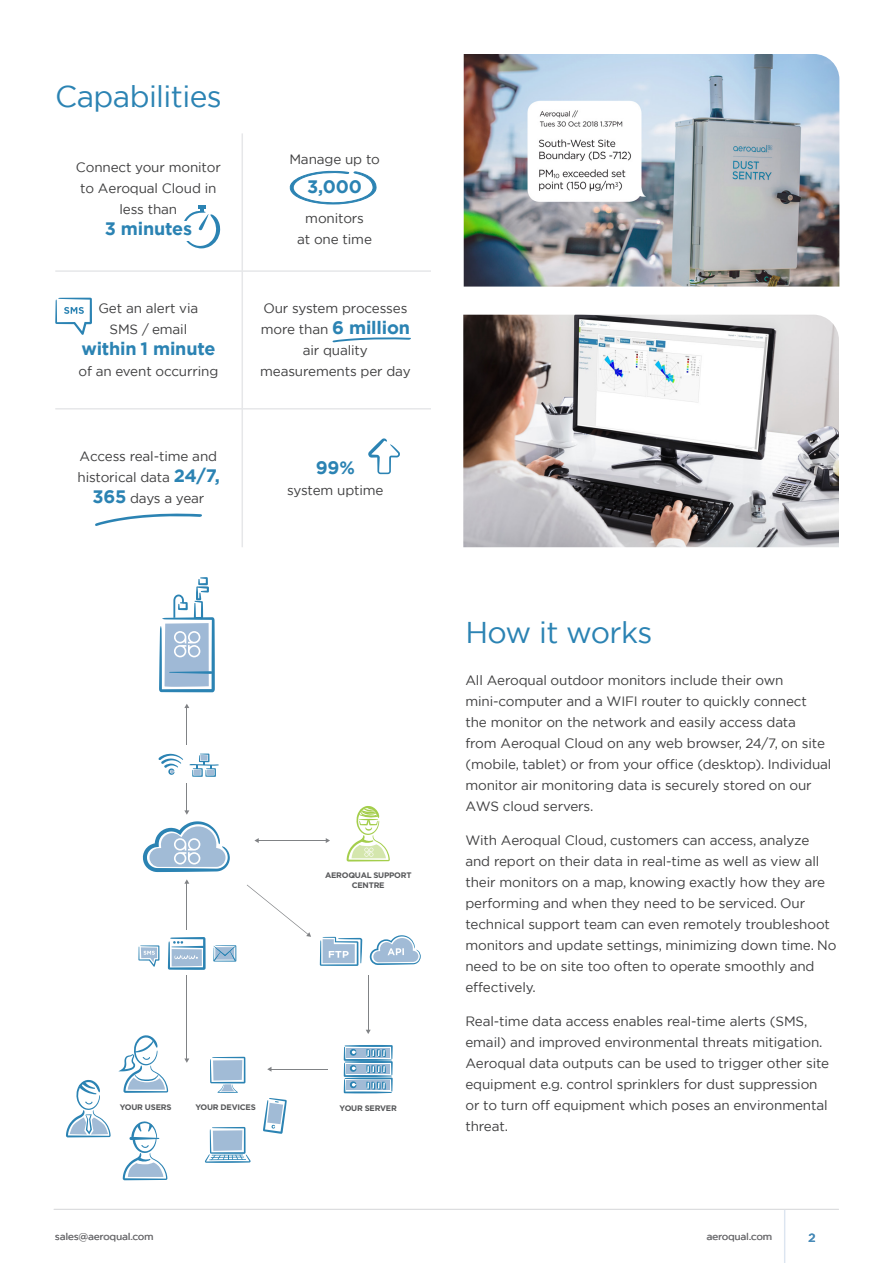
<style>
.page{position:relative;width:893px;height:1263px;background:#fff}
.page>*{position:absolute;margin:0;border:0;box-sizing:border-box;transform-origin:0 0}
.t1{font:30px "Gotham";letter-spacing:-.02em;color:#2b83b3}
.t2{font:700 18px "Gotham";letter-spacing:-.01em;color:#2b83b3}
.t3{font:13.5px/21px "Gotham";letter-spacing:-.01em;color:#3e3e3f;text-align:center}
.t4{font:500 12px "Gotham";color:#498bb8}
.t5{font:9.75px "Gotham";color:#69696c}
.t6{font:700 7.95px/9.6px "Gotham";letter-spacing:-.03em;color:#57585a;text-align:center}
.s1{font-weight:700;font-size:18px;color:#2b83b3}
</style>
<div class="page">
<hr style="left:186px;top:975px;width:1px;height:84px;background:#808285">
<svg style="left:184px;top:1058px;width:5px;height:5px"></svg>
<hr style="left:186px;top:883px;width:1px;height:47px;background:#808285">
<svg style="left:184px;top:879px;width:5px;height:5px"></svg>
<svg style="left:184px;top:784px;width:5px;height:31px"></svg>
<hr style="left:186px;top:707px;width:1px;height:38px;background:#808285">
<svg style="left:184px;top:704px;width:5px;height:4px"></svg>
<hr style="left:271px;top:1069px;width:57px;height:1px;background:#808285">
<svg style="left:267px;top:1067px;width:4px;height:5px"></svg>
<hr style="left:258px;top:840px;width:68px;height:1px;background:#808285">
<svg style="left:254px;top:838px;width:5px;height:5px"></svg>
<svg style="left:326px;top:838px;width:4px;height:5px"></svg>
<hr style="left:368px;top:975px;width:1px;height:55px;background:#808285">
<svg style="left:366px;top:1030px;width:5px;height:4px"></svg>
<svg style="left:247px;top:885px;width:64px;height:52px"></svg>
<svg style="left:159px;top:577px;width:56px;height:115px"></svg>
<svg style="left:123px;top:1121px;width:44px;height:59px"></svg>
<svg style="left:263px;top:1098px;width:24px;height:36px"></svg>
<svg style="left:118px;top:1035px;width:50px;height:58px"></svg>
<svg style="left:66px;top:1080px;width:45px;height:57px"></svg>
<svg style="left:168px;top:937px;width:38px;height:33px"></svg>
<svg style="left:344px;top:1045px;width:49px;height:48px;background:#8cb7d3"></svg>
<svg style="left:370px;top:935px;width:51px;height:30px"></svg>
<svg style="left:320px;top:937px;width:42px;height:29px"></svg>
<svg style="left:158px;top:753px;width:25px;height:22px"></svg>
<svg style="left:189px;top:753px;width:30px;height:24px"></svg>
<svg style="left:210px;top:1057px;width:35px;height:36px"></svg>
<svg style="left:205px;top:1127px;width:46px;height:36px"></svg>
<svg style="left:213px;top:945px;width:23px;height:17px"></svg>
<svg style="left:138px;top:945px;width:21px;height:22px"></svg>
<svg style="left:142px;top:821px;width:88px;height:51px"></svg>
<svg style="left:347px;top:806px;width:43px;height:55px"></svg>
<img style="left:463px;top:315px;width:376px;height:232px">
<hr style="left:54px;top:1209px;width:785px;height:1px;background:#dcdddf">
<hr style="left:784px;top:1210px;width:1px;height:53px;background:#dce5f0">
<img style="left:464px;top:54px;width:375px;height:233px">
<hr style="left:242px;top:133px;width:1px;height:414px;background:#e6e7e9">
<hr style="left:55px;top:270px;width:376px;height:2px;background:#e6e7e9">
<hr style="left:55px;top:408px;width:376px;height:2px;background:#e6e7e9">
<svg style="left:289px;top:170px;width:88px;height:35px"></svg>
<svg style="left:332px;top:337px;width:79px;height:6px"></svg>
<svg style="left:368px;top:438px;width:32px;height:36px"></svg>
<svg style="left:184px;top:205px;width:36px;height:43px"></svg>
<div style="left:170px;top:221px;width:26px;height:20px;background:#fff"></div>
<svg style="left:95px;top:513px;width:107px;height:13px"></svg>
<svg style="left:55px;top:298px;width:37px;height:37px"></svg>
<p class="t1" style="left:55px;top:77px;width:168px">Capabilities</p>
<p class="t3" style="left:76px;top:157px;width:146px">Connect your monitor to Aeroqual Cloud in less than</p>
<p class="t2" style="left:105px;top:217px;width:89px">3 minutes</p>
<p class="t3" style="left:99px;top:298px;width:101px">Get an alert via<br>SMS / email</p>
<p class="t2" style="left:81px;top:337px;width:136px">within 1 minute</p>
<p class="t3" style="left:78px;top:361px;width:141px">of an event occurring</p>
<p class="t3" style="left:78px;top:446px;width:144px">Access real-time and historical data <span class="s1">24/7,<br>365</span> days a year</p>
<p class="t3" style="left:289px;top:148px;width:92px">Manage up to</p>
<p class="t2" style="left:307px;top:175px;width:56px">3,000</p>
<p class="t3" style="left:297px;top:207px;width:76px">monitors at one time</p>
<p class="t3" style="left:260px;top:298px;width:152px">Our system processes more than <span class="s1">6 million </span>air quality measurements per day</p>
<p class="t2" style="left:316px;top:455px;width:40px">99%</p>
<p class="t3" style="left:287px;top:479px;width:98px">system uptime</p>
<p class="t6" style="left:325px;top:870px;width:88px">AEROQUAL SUPPORT<br>CENTRE</p>
<p class="t6" style="left:120px;top:1102px;width:53px">YOUR USERS</p>
<p class="t6" style="left:195px;top:1102px;width:62px">YOUR DEVICES</p>
<p class="t6" style="left:340px;top:1103px;width:59px">YOUR SERVER</p>
<p class="t1" style="left:465px;top:613px;width:188px">How it works</p>
<p class="t3" style="left:465px;top:669px;width:368px;text-align:left">All Aeroqual outdoor monitors include their own mini-computer and a WIFI router to quickly connect the monitor on the network and easily access data<br>from Aeroqual Cloud on any web browser, 24/7, on site (mobile, tablet) or from your office (desktop). Individual monitor air monitoring data is securely stored on our AWS cloud servers.</p>
<p class="t3" style="left:465px;top:829px;width:373px;text-align:left">With Aeroqual Cloud, customers can access, analyze and report on their data in real-time as well as view all their monitors on a map, knowing exactly how they are performing and when they need to be serviced. Our technical support team can even remotely troubleshoot monitors and update settings, minimizing down time. No need to be on site too often to operate smoothly and effectively.</p>
<p class="t3" style="left:465px;top:1010px;width:365px;text-align:left">Real-time data access enables real-time alerts (SMS, email) and improved environmental threats mitigation.<br>Aeroqual data outputs can be used to trigger other site equipment e.g. control sprinklers for dust suppression or to turn off equipment which poses an environmental threat.</p>
<p class="t5" style="left:55px;top:1230px;width:100px">sales@aeroqual.com</p>
<p class="t5" style="left:707px;top:1230px;width:67px">aeroqual.com</p>
<p class="t4" style="left:808px;top:1229px;width:9px">2</p>
</div>
